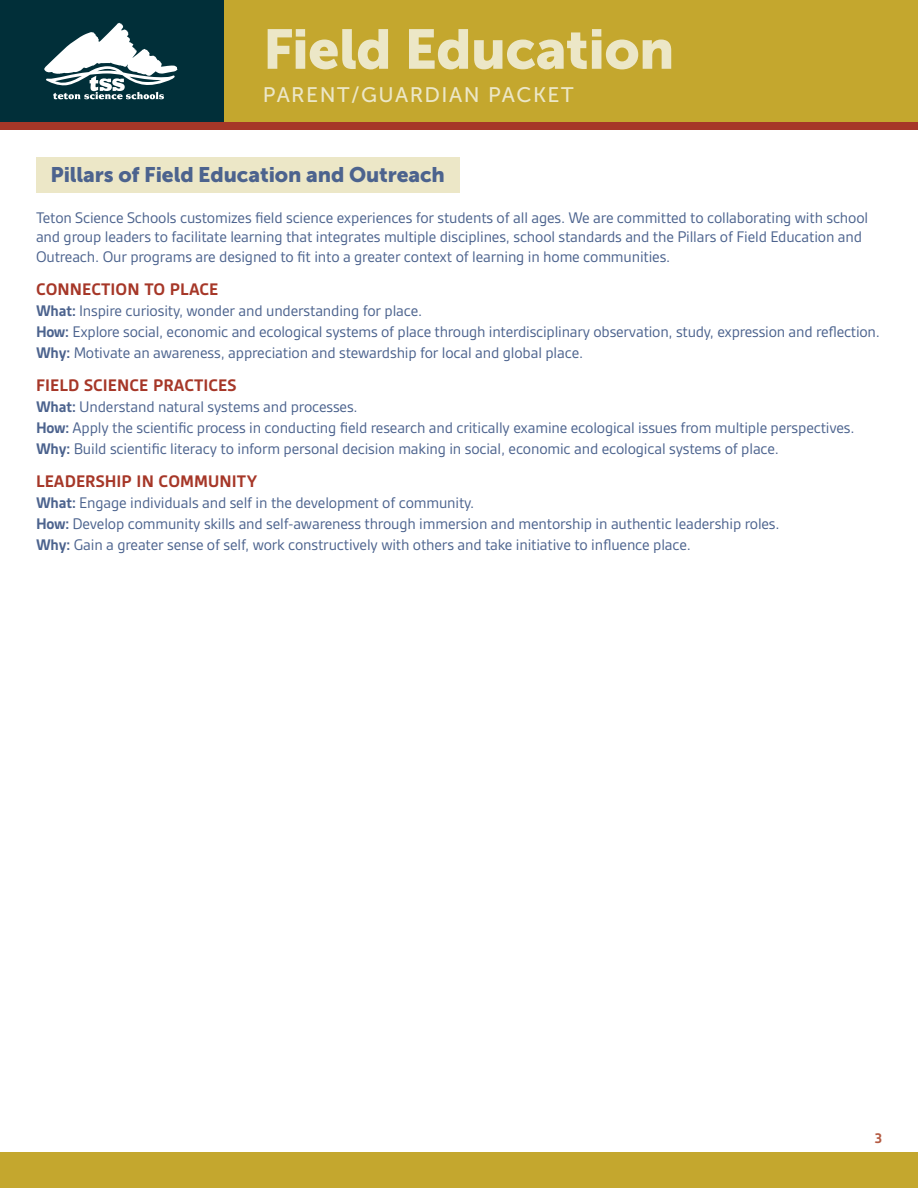
<style>
.page{position:relative;width:918px;height:1188px;background:#fff}
.page>*{position:absolute;margin:0;border:0;box-sizing:border-box;transform-origin:0 0}
.t1{font:55.5px "Museo Sans 900";letter-spacing:-.01em;color:#ece7c7}
.t2{font:21px "Museo Sans 900";letter-spacing:-.005em;color:#4c638e}
.t3{font:21px "Museo Sans 500";letter-spacing:.07em;color:#ece7c7}
.t4{font:700 18px "Gesta";letter-spacing:.005em;color:#a63728}
.t5{font:16.5px/21px "Gesta";letter-spacing:-.01em;color:#4c638e}
.t6{font:700 15px "Gesta";color:#b45b43}
.s1{font-weight:700}
</style>
<div class="page">
<div style="left:0;top:7px;width:918px;height:123px;background:#a63728"></div>
<div style="left:224px;top:0;width:694px;height:122px;background:#c4a72e"></div>
<div style="left:0;top:0;width:224px;height:122px;background:#012f39"></div>
<svg style="left:44px;top:23px;width:133px;height:76px"></svg>
<div style="left:0;top:1152px;width:918px;height:36px;background:#c4a72e"></div>
<div style="left:36px;top:157px;width:424px;height:36px;background:#ece7c7"></div>
<h1 class="t1" style="left:263px;top:18px;width:413px">Field Education</h1>
<p class="t3" style="left:263px;top:83px;width:312px">PARENT/GUARDIAN PACKET</p>
<p class="t2" style="left:51px;top:162px;width:396px">Pillars of Field Education and Outreach</p>
<p class="t5" style="left:36px;top:208px;width:834px;line-height:19.5px">Teton Science Schools customizes field science experiences for students of all ages. We are committed to collaborating with school and group leaders to facilitate learning that integrates multiple disciplines, school standards and the Pillars of Field Education and<br>Outreach. Our programs are designed to fit into a greater context of learning in home communities.</p>
<p class="t4" style="left:36px;top:279px;width:184px">CONNECTION TO PLACE</p>
<p class="t5" style="left:36px;top:300px;width:846px"><span class="s1">What:</span> Inspire curiosity, wonder and understanding for place.<br><span class="s1">How:</span> Explore social, economic and ecological systems of place through interdisciplinary observation, study, expression and reflection.<br><span class="s1">Why:</span> Motivate an awareness, appreciation and stewardship for local and global place.</p>
<p class="t4" style="left:36px;top:375px;width:202px">FIELD SCIENCE PRACTICES</p>
<p class="t5" style="left:36px;top:396px;width:820px"><span class="s1">What:</span> Understand natural systems and processes.<br><span class="s1">How:</span> Apply the scientific process in conducting field research and critically examine ecological issues from multiple perspectives.<br><span class="s1">Why:</span> Build scientific literacy to inform personal decision making in social, economic and ecological systems of place.</p>
<p class="t4" style="left:36px;top:471px;width:223px">LEADERSHIP IN COMMUNITY</p>
<p class="t5" style="left:36px;top:492px;width:745px"><span class="s1">What:</span> Engage individuals and self in the development of community.<br><span class="s1">How:</span> Develop community skills and self-awareness through immersion and mentorship in authentic leadership roles.<br><span class="s1">Why:</span> Gain a greater sense of self, work constructively with others and take initiative to influence place.</p>
<p class="t6" style="left:875px;top:1130px;width:9px">3</p>
</div>
